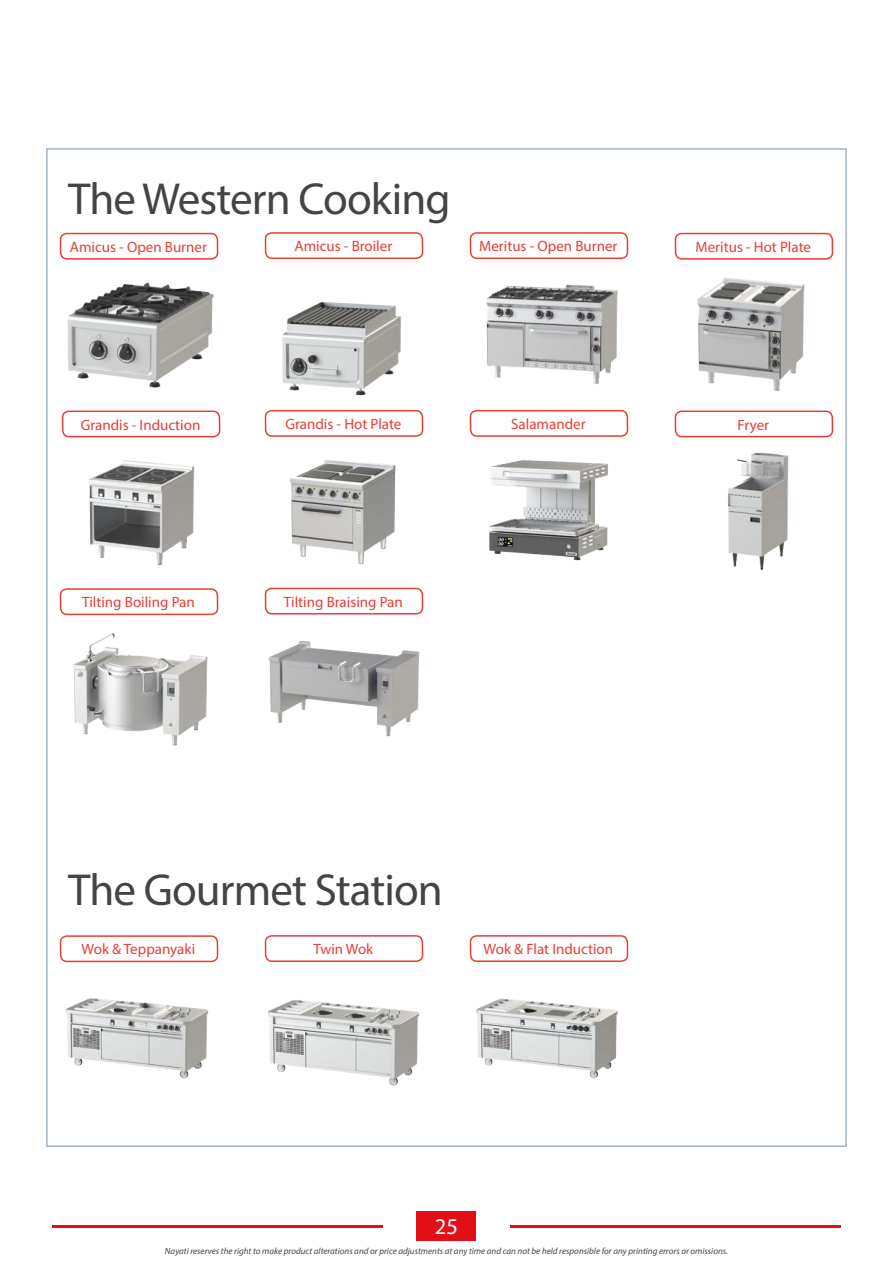
<style>
.page{position:relative;width:893px;height:1263px;background:#fff}
.page>*{position:absolute;margin:0;border:0;box-sizing:border-box;transform-origin:0 0}
.t1{font:45px "Myriad Pro";letter-spacing:-.02em;color:#454444}
.t2{font:22.5px "Myriad Pro";color:#fff}
.t3{font:15px "Myriad Pro";color:#e83e34}
.t4{font:italic 9px "Myriad Pro";color:#454444}
</style>
<div class="page">
<hr style="left:510px;top:1224px;width:331px;height:3px;background:#e30f17">
<hr style="left:52px;top:1224px;width:331px;height:3px;background:#e30f17">
<div style="left:417px;top:1211px;width:59px;height:29px;background:#e30f17"></div>
<div style="left:46px;top:148px;width:801px;height:999px;background:#fff;border:2px solid #a2b5c1"></div>
<img style="left:67px;top:282px;width:147px;height:106px">
<div style="left:60px;top:233px;width:158px;height:27px;border:2px solid #e83e34;border-radius:6px"></div>
<img style="left:88px;top:460px;width:107px;height:105px">
<div style="left:62px;top:410px;width:158px;height:27px;border:2px solid #e83e34;border-radius:6px"></div>
<img style="left:73px;top:633px;width:135px;height:113px">
<div style="left:60px;top:588px;width:158px;height:27px;border:2px solid #e83e34;border-radius:6px"></div>
<img style="left:282px;top:301px;width:119px;height:95px">
<div style="left:265px;top:232px;width:158px;height:27px;border:2px solid #e83e34;border-radius:6px"></div>
<img style="left:289px;top:460px;width:107px;height:104px">
<div style="left:265px;top:410px;width:158px;height:27px;border:2px solid #e83e34;border-radius:6px"></div>
<img style="left:268px;top:640px;width:151px;height:97px">
<div style="left:265px;top:588px;width:158px;height:26px;border:2px solid #e83e34;border-radius:6px"></div>
<img style="left:486px;top:284px;width:132px;height:100px">
<div style="left:470px;top:232px;width:158px;height:27px;border:2px solid #e83e34;border-radius:6px"></div>
<img style="left:489px;top:460px;width:119px;height:101px">
<div style="left:470px;top:410px;width:158px;height:27px;border:2px solid #e83e34;border-radius:6px"></div>
<img style="left:697px;top:277px;width:108px;height:114px">
<div style="left:675px;top:233px;width:158px;height:27px;border:2px solid #e83e34;border-radius:6px"></div>
<img style="left:728px;top:452px;width:61px;height:118px">
<div style="left:675px;top:410px;width:158px;height:27px;border:2px solid #e83e34;border-radius:6px"></div>
<img style="left:66px;top:998px;width:143px;height:81px">
<div style="left:60px;top:935px;width:158px;height:27px;border:2px solid #e83e34;border-radius:6px"></div>
<svg style="left:268px;top:1000px;width:151px;height:86px"></svg>
<div style="left:265px;top:935px;width:158px;height:27px;border:2px solid #e83e34;border-radius:6px"></div>
<img style="left:476px;top:998px;width:142px;height:81px">
<div style="left:470px;top:935px;width:158px;height:27px;border:2px solid #e83e34;border-radius:6px"></div>
<h1 class="t1" style="left:68px;top:171px;width:384px">The Western Cooking</h1>
<p class="t3" style="left:70px;top:238px;width:139px">Amicus - Open Burner</p>
<p class="t3" style="left:295px;top:237px;width:99px">Amicus - Broiler</p>
<p class="t3" style="left:479px;top:237px;width:140px">Meritus - Open Burner</p>
<p class="t3" style="left:81px;top:415px;width:121px">Grandis - Induction</p>
<p class="t3" style="left:285px;top:415px;width:118px">Grandis - Hot Plate</p>
<p class="t3" style="left:511px;top:415px;width:76px">Salamander</p>
<p class="t3" style="left:82px;top:593px;width:114px">Tilting Boiling Pan</p>
<p class="t3" style="left:284px;top:592px;width:120px">Tilting Braising Pan</p>
<p class="t3" style="left:696px;top:238px;width:117px">Meritus - Hot Plate</p>
<p class="t3" style="left:738px;top:415px;width:33px">Fryer</p>
<h1 class="t1" style="left:68px;top:862px;width:376px">The Gourmet Station</h1>
<p class="t3" style="left:82px;top:940px;width:115px">Wok &amp; Teppanyaki</p>
<p class="t3" style="left:313px;top:940px;width:61px">Twin Wok</p>
<p class="t3" style="left:484px;top:940px;width:131px">Wok &amp; Flat Induction</p>
<h2 class="t2" style="left:435px;top:1213px;width:25px">25</h2>
<p class="t4" style="left:165px;top:1245px;width:564px">Nayati reserves the right to make product alterations and or price adjustments at any time and can not be held responsible for any printing errors or omissions.</p>
</div>
